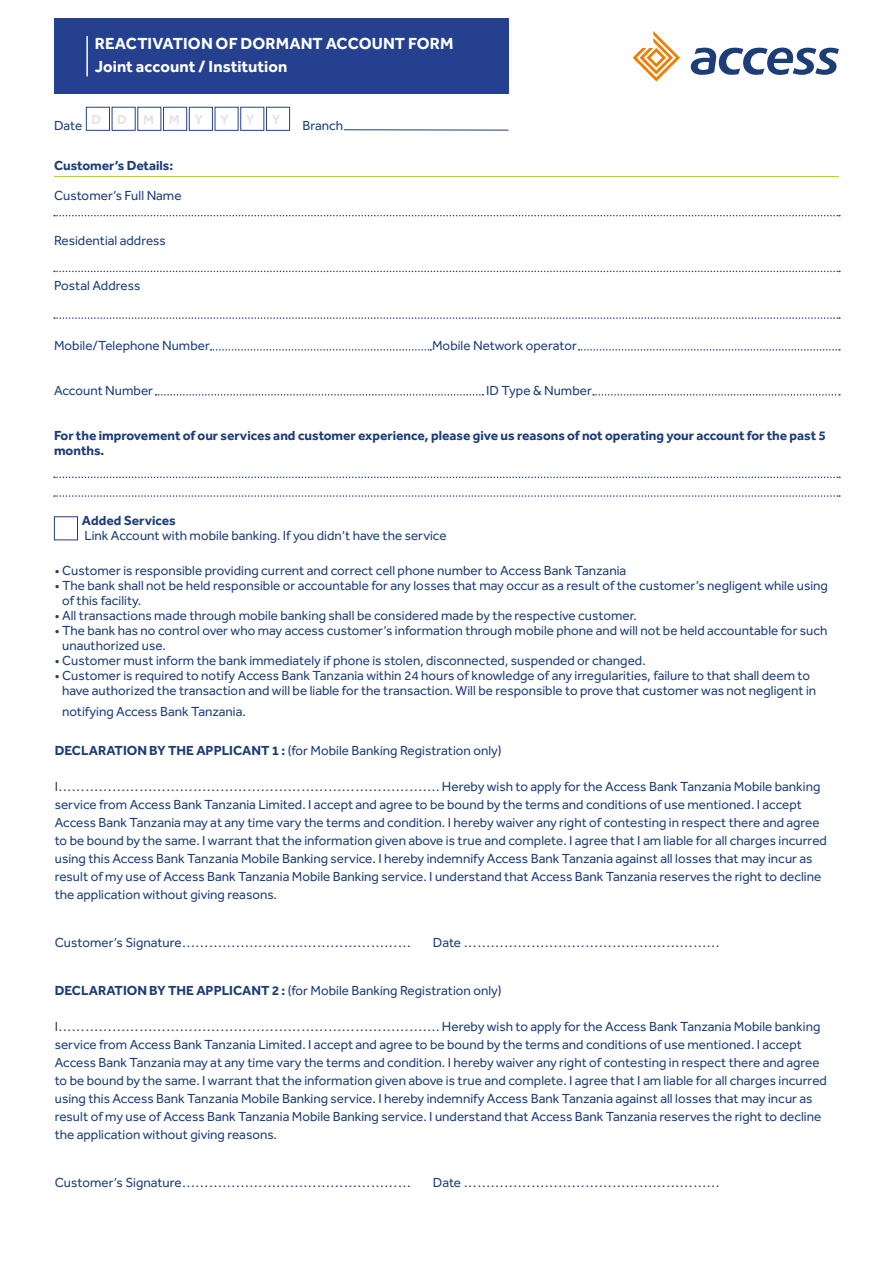
<style>
.page{position:relative;width:893px;height:1263px;background:#fff}
.page>*{position:absolute;margin:0;border:0;box-sizing:border-box;transform-origin:0 0}
.t1{font:700 16.5px/22.5px "Effra Trial";letter-spacing:.005em;color:#fff}
.t2{font:13.5px/18px "Effra Trial";color:#1c3d78}
.t3{font:700 13.5px/15px "Effra Trial";color:#1c3d78}
.t4{font:700 13.5px "Effra Trial";letter-spacing:1.145em;color:#e6e4e5}
.s1{font-weight:700}
</style>
<div class="page">
<hr style="left:54px;top:176px;width:785px;height:1px;background:#b3d136">
<svg style="left:54px;top:215px;width:786px;height:1px"></svg>
<svg style="left:54px;top:271px;width:786px;height:1px"></svg>
<svg style="left:54px;top:317px;width:786px;height:2px"></svg>
<svg style="left:54px;top:477px;width:786px;height:1px"></svg>
<svg style="left:54px;top:495px;width:786px;height:2px"></svg>
<svg style="left:210px;top:349px;width:221px;height:2px"></svg>
<svg style="left:156px;top:394px;width:327px;height:2px"></svg>
<svg style="left:593px;top:394px;width:247px;height:2px"></svg>
<svg style="left:579px;top:349px;width:261px;height:2px"></svg>
<div style="left:54px;top:19px;width:454px;height:75px;background:#25408f"></div>
<hr style="left:86px;top:36px;width:2px;height:40px;background:#fff">
<svg style="left:633px;top:31px;width:47px;height:50px"></svg>
<svg style="left:690px;top:48px;width:149px;height:27px"></svg>
<div style="left:86px;top:107px;width:24px;height:24px;border:1px solid #25408f"></div>
<div style="left:189px;top:107px;width:24px;height:24px;border:1px solid #25408f"></div>
<div style="left:240px;top:107px;width:24px;height:24px;border:1px solid #25408f"></div>
<div style="left:163px;top:107px;width:24px;height:24px;border:1px solid #25408f"></div>
<div style="left:266px;top:107px;width:24px;height:24px;border:1px solid #25408f"></div>
<hr style="left:344px;top:129px;width:165px;height:1px;background:#1c3d78">
<div style="left:54px;top:516px;width:24px;height:24px;border:1px solid #1c3d78"></div>
<p class="t1" style="left:95px;top:34px;width:360px">REACTIVATION OF DORMANT ACCOUNT FORM<br>Joint account / Institution</p>
<p class="t2" style="left:54px;top:118px;width:30px">Date</p>
<p class="t4" style="left:92px;top:110px;width:113px">DDMMY</p>
<p class="t4" style="left:220px;top:110px;width:10px">Y</p>
<p class="t4" style="left:246px;top:110px;width:10px">Y</p>
<p class="t4" style="left:272px;top:110px;width:10px">Y</p>
<p class="t2" style="left:302px;top:118px;width:42px">Branch</p>
<p class="t3" style="left:54px;top:159px;width:121px">Customer’s Details:</p>
<p class="t2" style="left:54px;top:188px;width:129px">Customer’s Full Name</p>
<p class="t2" style="left:54px;top:233px;width:113px">Residential address</p>
<p class="t2" style="left:54px;top:278px;width:88px">Postal Address</p>
<p class="t2" style="left:54px;top:338px;width:157px">Mobile/Telephone Number</p>
<p class="t2" style="left:432px;top:338px;width:146px">Mobile Network operator</p>
<p class="t2" style="left:54px;top:383px;width:101px">Account Number</p>
<p class="t2" style="left:486px;top:383px;width:107px">ID Type &amp; Number</p>
<p class="t3" style="left:54px;top:429px;width:773px">For the improvement of our services and customer experience, please give us reasons of not operating your account for the past 5 months.</p>
<p class="t3" style="left:82px;top:514px;width:95px">Added Services</p>
<p class="t2" style="left:84px;top:528px;width:364px">Link Account with mobile banking. If you didn’t have the service</p>
<p class="t2" style="left:55px;top:563px;width:573px">• Customer is responsible providing current and correct cell phone number to Access Bank Tanzania</p>
<p class="t2" style="left:62px;top:579px;width:767px;line-height:15px;text-indent:-7px">• The bank shall not be held responsible or accountable for any losses that may occur as a result of the customer’s negligent while using of this facility.</p>
<p class="t2" style="left:55px;top:608px;width:583px">• All transactions made through mobile banking shall be considered made by the respective customer.</p>
<p class="t2" style="left:62px;top:624px;width:767px;line-height:15px;text-indent:-7px">• The bank has no control over who may access customer’s information through mobile phone and will not be held accountable for such unauthorized use.</p>
<p class="t2" style="left:55px;top:653px;width:592px">• Customer must inform the bank immediately if phone is stolen, disconnected, suspended or changed.</p>
<p class="t2" style="left:55px;top:669px;width:763px;line-height:15px;text-align:center">• Customer is required to notify Access Bank Tanzania within 24 hours of knowledge of any irregularities, failure to that shall deem to have authorized the transaction and will be liable for the transaction. Will be responsible to prove that customer was not negligent in</p>
<p class="t2" style="left:62px;top:704px;width:185px">notifying Access Bank Tanzania.</p>
<p class="t2" style="left:55px;top:743px;width:449px"><span class="s1">DECLARATION BY THE APPLICANT 1 :</span> (for Mobile Banking Registration only)</p>
<p class="t2" style="left:55px;top:779px;width:774px">I…………………………………………………………………………. Hereby wish to apply for the Access Bank Tanzania Mobile banking service from Access Bank Tanzania Limited. I accept and agree to be bound by the terms and conditions of use mentioned. I accept Access Bank Tanzania may at any time vary the terms and condition. I hereby waiver any right of contesting in respect there and agree to be bound by the same. I warrant that the information given above is true and complete. I agree that I am liable for all charges incurred using this Access Bank Tanzania Mobile Banking service. I hereby indemnify Access Bank Tanzania against all losses that may incur as result of my use of Access Bank Tanzania Mobile Banking service. I understand that Access Bank Tanzania reserves the right to decline the application without giving reasons.</p>
<p class="t2" style="left:55px;top:934px;width:358px">Customer’s Signature……………………………………………</p>
<p class="t2" style="left:433px;top:934px;width:289px">Date …………………………………………………</p>
<p class="t2" style="left:55px;top:983px;width:449px"><span class="s1">DECLARATION BY THE APPLICANT 2 :</span> (for Mobile Banking Registration only)</p>
<p class="t2" style="left:55px;top:1019px;width:774px">I…………………………………………………………………………. Hereby wish to apply for the Access Bank Tanzania Mobile banking service from Access Bank Tanzania Limited. I accept and agree to be bound by the terms and conditions of use mentioned. I accept Access Bank Tanzania may at any time vary the terms and condition. I hereby waiver any right of contesting in respect there and agree to be bound by the same. I warrant that the information given above is true and complete. I agree that I am liable for all charges incurred using this Access Bank Tanzania Mobile Banking service. I hereby indemnify Access Bank Tanzania against all losses that may incur as result of my use of Access Bank Tanzania Mobile Banking service. I understand that Access Bank Tanzania reserves the right to decline the application without giving reasons.</p>
<p class="t2" style="left:55px;top:1174px;width:358px">Customer’s Signature……………………………………………</p>
<p class="t2" style="left:433px;top:1174px;width:289px">Date …………………………………………………</p>
</div>
